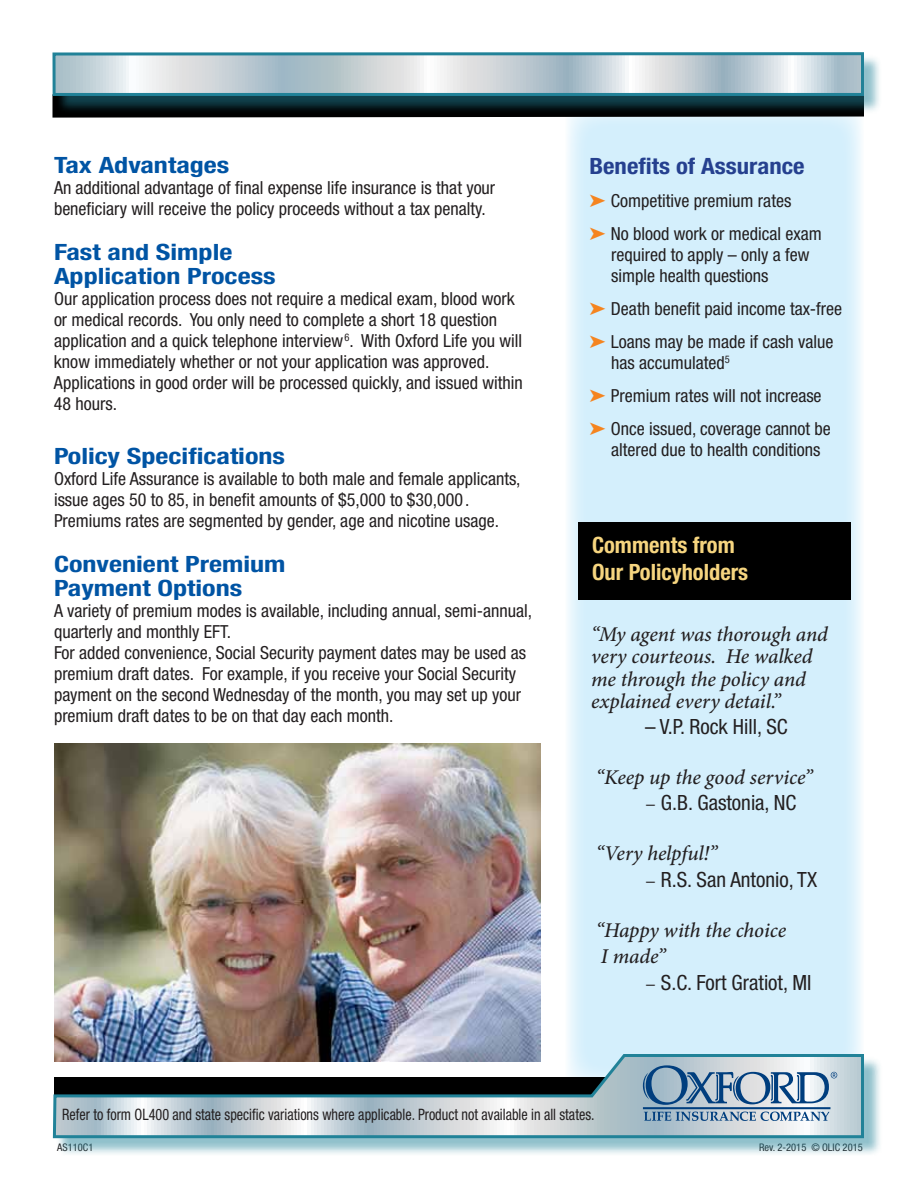
<style>
.page{position:relative;width:918px;height:1188px;background:#fff}
.page>*{position:absolute;margin:0;border:0;box-sizing:border-box;transform-origin:0 0}
.t1{font:700 condensed 22.5px/24px "Helvetica Neue";color:#0054a4;scale:1.25 1}
.t2{font:700 condensed 22.5px/27px "Helvetica Neue";color:#f6d57f}
.t3{font:700 condensed 22.5px "Helvetica Neue";color:#25408f;scale:1.1 1}
.t4{font:italic 500 21px/22.5px "Minion Pro";letter-spacing:-.005em;color:#231f20}
.t5{font:condensed 21px "Helvetica Neue";color:#231f20}
.t6{font:condensed 18px/21px "Helvetica Neue";color:#231f20}
.t7{font:condensed 15.75px "Helvetica Neue";color:#231f20;scale:.9 1}
.t8{font:condensed 10.5px "Helvetica Neue";color:#231f20}
.s1{color:#f5841f}
.s2{font-family:"Minion Pro";font-stretch:normal}
</style>
<div class="page">
<div style="left:566px;top:106px;width:298px;height:979px;background:#d4effc"></div>
<svg style="left:52px;top:96px;width:812px;height:22px"></svg>
<div style="left:55px;top:54px;width:828px;height:60px;background:#218298;opacity:.5"></div>
<svg style="left:56px;top:56px;width:804px;height:36px"></svg>
<div style="left:52px;top:52px;width:812px;height:44px;border:3px solid #218298"></div>
<div style="left:579px;top:522px;width:272px;height:77px;background:#000"></div>
<img style="left:54px;top:744px;width:486px;height:309px">
<div style="left:55px;top:1056px;width:827px;height:101px;background:#218298;opacity:.5"></div>
<svg style="left:52px;top:1053px;width:814px;height:87px"></svg>
<hr style="left:643px;top:1107px;width:187px;height:2px;background:#003e7e">
<svg style="left:644px;top:1112px;width:185px;height:9px"></svg>
<svg style="left:643px;top:1065px;width:194px;height:40px"></svg>
<p class="t1" style="left:54px;top:153px;width:142px">Tax Advantages</p>
<p class="t6" style="left:54px;top:177px;width:443px">An additional advantage of final expense life insurance is that your beneficiary will receive the policy proceeds without a tax penalty.</p>
<p class="t1" style="left:54px;top:240px;width:179px">Fast and Simple<br>Application Process</p>
<p class="t6" style="left:54px;top:288px;width:470px">Our application process does not require a medical exam, blood work or medical records. You only need to complete a short 18 question application and a quick telephone interview<sup>6</sup>. With Oxford Life you will know immediately whether or not your application was approved.<br>Applications in good order will be processed quickly, and issued within 48 hours.</p>
<p class="t1" style="left:54px;top:444px;width:186px">Policy Specifications</p>
<p class="t6" style="left:54px;top:468px;width:468px">Oxford Life Assurance is available to both male and female applicants, issue ages 50 to 85, in benefit amounts of $5,000 to $30,000.<br>Premiums rates are segmented by gender, age and nicotine usage.</p>
<p class="t1" style="left:54px;top:552px;width:187px">Convenient Premium<br>Payment Options</p>
<p class="t6" style="left:54px;top:600px;width:480px">A variety of premium modes is available, including annual, semi-annual, quarterly and monthly EFT.<br>For added convenience, Social Security payment dates may be used as premium draft dates. For example, if you receive your Social Security payment on the second Wednesday of the month, you may set up your premium draft dates to be on that day each month.</p>
<p class="t3" style="left:589px;top:153px;width:197px">Benefits of Assurance</p>
<p class="t6" style="left:589px;top:184px;width:234px;line-height:33px"><span class="s1">➤</span> Competitive premium rates<br><span class="s1">➤</span> No blood work or medical exam</p>
<p class="t6" style="left:611px;top:244px;width:200px">required to apply – only a few simple health questions</p>
<p class="t6" style="left:589px;top:292px;width:254px;line-height:33px"><span class="s1">➤</span> Death benefit paid income tax-free <span class="s1">➤</span> Loans may be made if cash value</p>
<p class="t6" style="left:589px;top:346px;width:243px;line-height:33px;text-indent:22px">has accumulated<sup>5<br></sup><span class="s1">➤</span> Premium rates will not increase <span class="s1">➤</span> Once issued, coverage cannot be</p>
<p class="t6" style="left:611px;top:439px;width:211px">altered due to health conditions</p>
<p class="t2" style="left:592px;top:531px;width:158px">Comments from<br>Our Policyholders</p>
<p class="t4" style="left:591px;top:623px;width:238px">“My agent was thorough and very courteous. He walked me through the policy and explained every detail.”</p>
<p class="t5" style="left:645px;top:714px;width:144px">– V.P. Rock Hill, SC</p>
<p class="t4" style="left:596px;top:766px;width:218px">“Keep up the good service”</p>
<p class="t5" style="left:645px;top:790px;width:153px"><span class="s2">–</span> G.B. Gastonia, NC</p>
<p class="t4" style="left:596px;top:842px;width:123px">“Very helpful!”</p>
<p class="t5" style="left:645px;top:867px;width:173px"><span class="s2">–</span> R.S. San Antonio, TX</p>
<p class="t4" style="left:596px;top:918px;width:192px;line-height:25.2px">“Happy with the choice<br>I made”</p>
<p class="t5" style="left:645px;top:970px;width:168px"><span class="s2">–</span> S.C. Fort Gratiot, MI</p>
<p class="t7" style="left:62px;top:1106px;width:593px">Refer to form OL400 and state specific variations where applicable. Product not available in all states.</p>
<p class="t8" style="left:57px;top:1141px;width:38px">AS110C1</p>
<p class="t8" style="left:759px;top:1141px;width:105px">Rev. 2-2015 © OLIC 2015</p>
</div>
